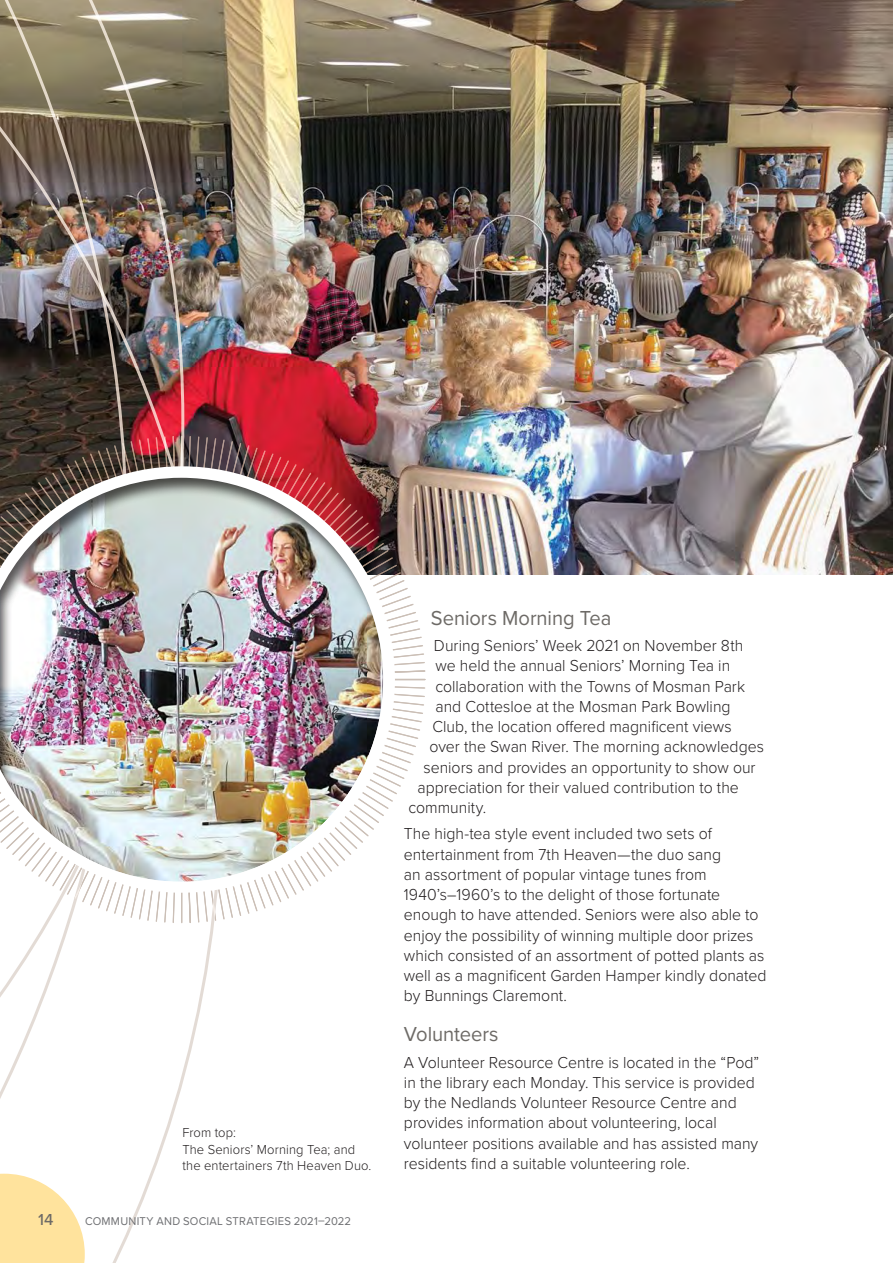
<style>
.page{position:relative;width:893px;height:1263px;background:#fff}
.page>*{position:absolute;margin:0;border:0;box-sizing:border-box;transform-origin:0 0}
.t1{font:21px "Proxima Nova";letter-spacing:-.005em;color:#6d6a66;scale:.96 1}
.t2{font:300 16.5px/20.2px "Proxima Nova";color:#231f20;scale:.96 1}
.t3{font:500 16.5px "Proxima Nova";color:#6d6a66}
.t4{font:300 13.5px/16.5px "Proxima Nova";letter-spacing:.01em;color:#231f20;scale:.96 1}
.t5{font:11.7px "Proxima Nova";letter-spacing:.02em;color:#6d6e71;scale:.96 1}
</style>
<div class="page">
<img style="left:224px;top:0;width:669px;height:574px">
<img style="left:129px;top:0;width:95px;height:1234px">
<img style="left:0;top:0;width:129px;height:1263px">
<svg style="left:0;top:436px;width:425px;height:487px"></svg>
<svg style="left:0;top:466px;width:395px;height:427px"></svg>
<div style="left:0;top:476px;width:385px;height:406px;background:#231f20;opacity:.75"></div>
<svg style="left:0;top:1174px;width:85px;height:89px"></svg>
<p class="t4" style="left:182px;top:1124px;width:198px">From top:<br>The Seniors’ Morning Tea; and the entertainers 7th Heaven Duo.</p>
<p class="t3" style="left:38px;top:1207px;width:17px">14</p>
<p class="t5" style="left:85px;top:1213px;width:279px">COMMUNITY AND SOCIAL STRATEGIES 2021–2022</p>
<p class="t1" style="left:431px;top:602px;width:189px">Seniors Morning Tea</p>
<p class="t2" style="left:434px;top:635px;width:324px">During Seniors’ Week 2021 on November 8th</p>
<p class="t2" style="left:435px;top:655px;width:309px">we held the annual Seniors’ Morning Tea in</p>
<p class="t2" style="left:435px;top:675px;width:324px">collaboration with the Towns of Mosman Park</p>
<p class="t2" style="left:435px;top:695px;width:309px">and Cottesloe at the Mosman Park Bowling</p>
<p class="t2" style="left:432px;top:716px;width:313px">Club, the location offered magnificent views</p>
<p class="t2" style="left:429px;top:736px;width:350px">over the Swan River. The morning acknowledges</p>
<p class="t2" style="left:423px;top:756px;width:348px">seniors and provides an opportunity to show our</p>
<p class="t2" style="left:417px;top:776px;width:336px">appreciation for their valued contribution to the</p>
<p class="t2" style="left:408px;top:797px;width:82px">community.</p>
<p class="t2" style="left:404px;top:823px;width:379px">The high-tea style event included two sets of entertainment from 7th Heaven—the duo sang<br>an assortment of popular vintage tunes from 1940’s–1960’s to the delight of those fortunate enough to have attended. Seniors were also able to enjoy the possibility of winning multiple door prizes which consisted of an assortment of potted plants as well as a magnificent Garden Hamper kindly donated by Bunnings Claremont.</p>
<p class="t1" style="left:404px;top:1019px;width:100px">Volunteers</p>
<p class="t2" style="left:404px;top:1051px;width:372px">A Volunteer Resource Centre is located in the “Pod” in the library each Monday. This service is provided by the Nedlands Volunteer Resource Centre and provides information about volunteering, local volunteer positions available and has assisted many residents find a suitable volunteering role.</p>
</div>
